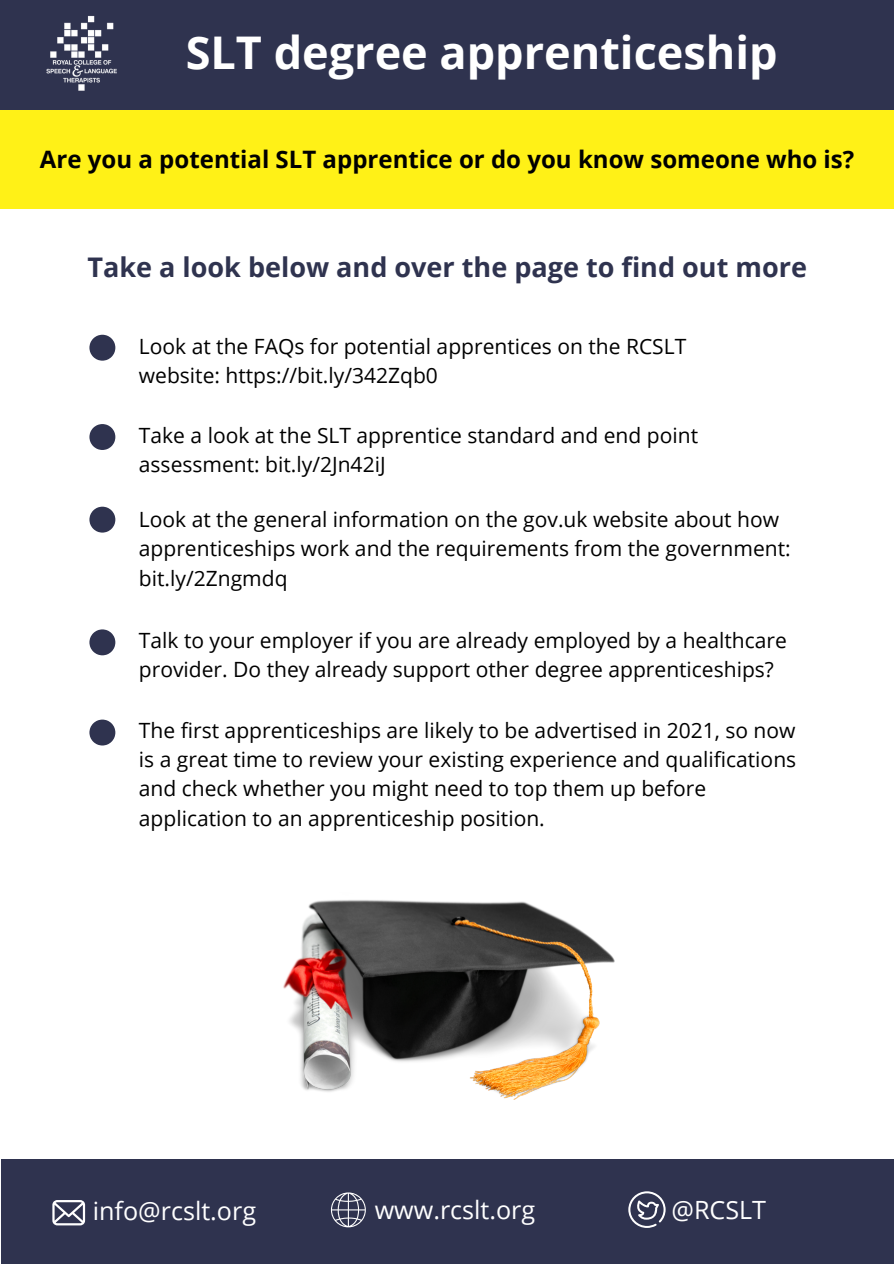
<style>
.page{position:relative;width:894px;height:1264px;background:#fff}
.page>*{position:absolute;margin:0;border:0;box-sizing:border-box;transform-origin:0 0}
.t1{font:700 45px "Open Sans";color:#fff}
.t2{font:700 27px "Open Sans";color:#2f334f}
.t3{font:25.05px "Open Sans";color:#fff}
.t4{font:700 24px "Open Sans";color:#000}
.t5{font:21px/29.2px "Open Sans";color:#000}
</style>
<div class="page">
<div style="left:0;top:109px;width:893px;height:99px;background:#fff117"></div>
<div style="left:0;top:0;width:893px;height:109px;background:#2f334f"></div>
<img style="left:46px;top:15px;width:71px;height:76px">
<div style="left:1px;top:1159px;width:892px;height:104px;background:#2f334f"></div>
<svg style="left:628px;top:1191px;width:37px;height:36px"></svg>
<svg style="left:52px;top:1200px;width:33px;height:25px"></svg>
<svg style="left:331px;top:1192px;width:35px;height:35px"></svg>
<img style="left:283px;top:900px;width:331px;height:199px">
<svg style="left:89px;top:335px;width:26px;height:25px"></svg>
<svg style="left:89px;top:424px;width:26px;height:26px"></svg>
<svg style="left:89px;top:506px;width:26px;height:26px"></svg>
<svg style="left:89px;top:719px;width:26px;height:26px"></svg>
<svg style="left:89px;top:629px;width:26px;height:26px"></svg>
<h1 class="t1" style="left:186px;top:21px;width:593px">SLT degree apprenticeship</h1>
<p class="t4" style="left:40px;top:142px;width:815px">Are you a potential SLT apprentice or do you know someone who is?</p>
<p class="t2" style="left:87px;top:248px;width:721px">Take a look below and over the page to find out more</p>
<p class="t5" style="left:139px;top:331px;width:548px;line-height:28.5px">Look at the FAQs for potential apprentices on the RCSLT website: https://bit.ly/342Zqb0</p>
<p class="t5" style="left:139px;top:420px;width:560px">Take a look at the SLT apprentice standard and end point assessment: bit.ly/2Jn42iJ</p>
<p class="t5" style="left:139px;top:504px;width:653px">Look at the general information on the gov.uk website about how apprenticeships work and the requirements from the government: bit.ly/2Zngmdq</p>
<p class="t5" style="left:139px;top:625px;width:649px">Talk to your employer if you are already employed by a healthcare provider. Do they already support other degree apprenticeships?</p>
<p class="t5" style="left:139px;top:715px;width:658px">The first apprenticeships are likely to be advertised in 2021, so now is a great time to review your existing experience and qualifications and check whether you might need to top them up before application to an apprenticeship position.</p>
<p class="t3" style="left:93px;top:1193px;width:165px">info@rcslt.org</p>
<p class="t3" style="left:374px;top:1191px;width:162px">www.rcslt.org</p>
<p class="t3" style="left:671px;top:1192px;width:96px">@RCSLT</p>
</div>
